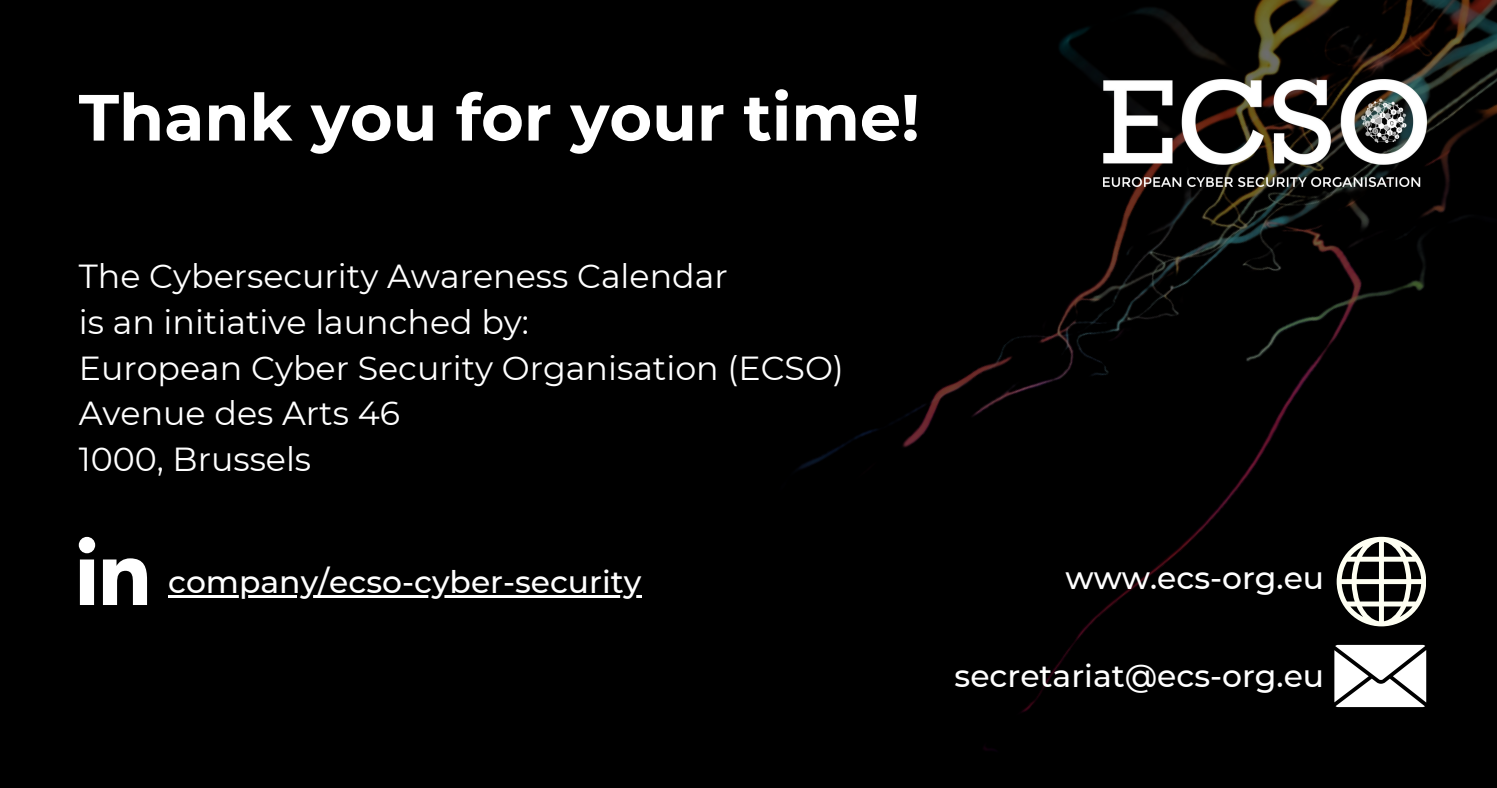
<style>
.page{position:relative;width:1497px;height:788px;background:#fff}
.page>*{position:absolute;margin:0;border:0;box-sizing:border-box;transform-origin:0 0}
.t1{font:700 65.1px "Montserrat";color:#fff}
.t2{font:33.25px "Montserrat";color:#fff}
.t3{font:500 31.5px "Montserrat";color:#fff}
</style>
<div class="page">
<div style="left:0;top:0;width:1496px;height:787px;background:#000"></div>
<img style="left:501px;top:0;width:995px;height:751px">
<svg style="left:79px;top:537px;width:16px;height:68px"></svg>
<svg style="left:103px;top:558px;width:44px;height:47px"></svg>
<svg style="left:1336px;top:536px;width:89px;height:90px"></svg>
<svg style="left:1334px;top:644px;width:92px;height:63px;background:#d8d8d8"></svg>
<hr style="left:168px;top:595px;width:473px;height:2px;background:#fff">
<img style="left:1103px;top:79px;width:323px;height:108px">
<p class="t1" style="left:79px;top:77px;width:842px">Thank you for your time!</p>
<h2 class="t2" style="left:79px;top:256px;width:650px">The Cybersecurity Awareness Calendar</h2>
<p class="t2" style="left:79px;top:302px;width:452px">is an initiative launched by:</p>
<h1 class="t2" style="left:79px;top:347px;width:766px">European Cyber Security Organisation (ECSO)</h1>
<p class="t2" style="left:79px;top:393px;width:323px">Avenue des Arts 46</p>
<p class="t2" style="left:79px;top:439px;width:234px">1000, Brussels</p>
<p class="t3" style="left:168px;top:562px;width:475px">company/ecso-cyber-security</p>
<p class="t3" style="left:1065px;top:558px;width:260px">www.ecs-org.eu</p>
<h2 class="t3" style="left:954px;top:656px;width:371px">secretariat@ecs-org.eu</h2>
</div>
